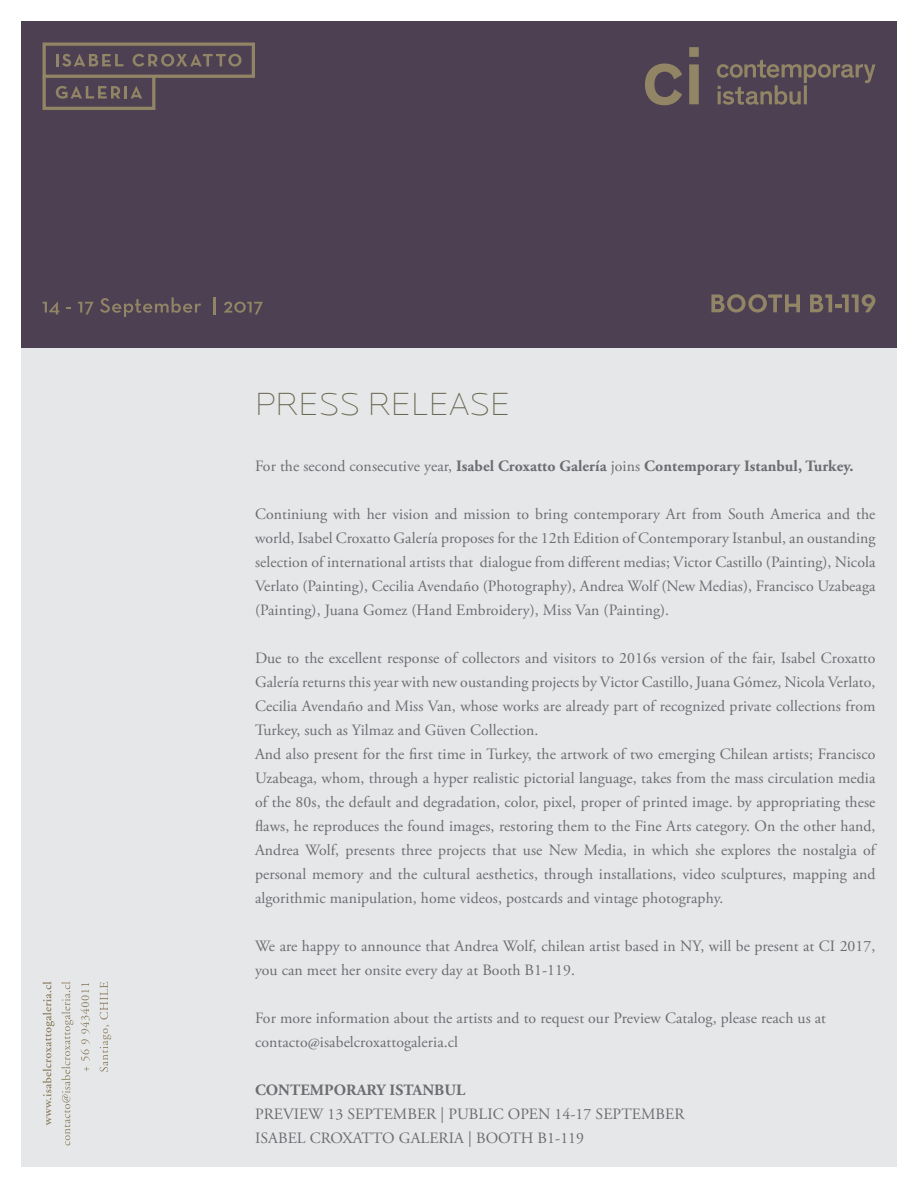
<style>
.page{position:relative;width:918px;height:1188px;background:#fff}
.page>*{position:absolute;margin:0;border:0;box-sizing:border-box;transform-origin:0 0}
.t1{font:200 33px "Locator";letter-spacing:.01em;color:#6b6952}
.t2{font:15.75px/24px "Adobe Garamond Pro";letter-spacing:.005em;color:#6c6d70;text-align:justify}
.t3{font:700 15.75px "Adobe Garamond Pro";letter-spacing:.005em;color:#6c6d70}
.s1{font-weight:400}
</style>
<div class="page">
<div style="left:21px;top:21px;width:876px;height:1146px;background:#e6e7e9"></div>
<div style="left:21px;top:21px;width:876px;height:327px;background:#4d4052"></div>
<svg style="left:43px;top:43px;width:212px;height:67px"></svg>
<svg style="left:43px;top:982px;width:11px;height:143px"></svg>
<svg style="left:61px;top:982px;width:12px;height:163px"></svg>
<svg style="left:84px;top:1067px;width:5px;height:4px"></svg>
<svg style="left:80px;top:983px;width:10px;height:78px"></svg>
<svg style="left:100px;top:982px;width:11px;height:90px"></svg>
<svg style="left:43px;top:302px;width:16px;height:13px"></svg>
<svg style="left:78px;top:302px;width:15px;height:13px"></svg>
<svg style="left:100px;top:297px;width:101px;height:20px"></svg>
<svg style="left:214px;top:297px;width:2px;height:18px"></svg>
<svg style="left:224px;top:302px;width:39px;height:13px"></svg>
<svg style="left:711px;top:294px;width:89px;height:19px"></svg>
<svg style="left:810px;top:294px;width:65px;height:18px"></svg>
<svg style="left:717px;top:60px;width:158px;height:45px"></svg>
<svg style="left:645px;top:47px;width:54px;height:58px"></svg>
<p class="t1" style="left:255px;top:387px;width:257px">PRESS RELEASE</p>
<p class="t3" style="left:255px;top:457px;width:600px"><span class="s1">For the second consecutive year,</span> Isabel Croxatto Galería <span class="s1">joins</span> Contemporary Istanbul, Turkey.</p>
<p class="t2" style="left:255px;top:503px;width:622px">Continiung with her vision and mission to bring contemporary Art from South America and the world, Isabel Croxatto Galería proposes for the 12th Edition of Contemporary Istanbul, an oustanding selection of international artists that dialogue from different medias; Victor Castillo (Painting), Nicola Verlato (Painting), Cecilia Avendaño (Photography), Andrea Wolf (New Medias), Francisco Uzabeaga (Painting), Juana Gomez (Hand Embroidery), Miss Van (Painting).</p>
<p class="t2" style="left:255px;top:647px;width:622px">Due to the excellent response of collectors and visitors to 2016s version of the fair, Isabel Croxatto Galería returns this year with new oustanding projects by Victor Castillo, Juana Gómez, Nicola Verlato, Cecilia Avendaño and Miss Van, whose works are already part of recognized private collections from Turkey, such as Yilmaz and Güven Collection.</p>
<p class="t2" style="left:255px;top:743px;width:622px">And also present for the first time in Turkey, the artwork of two emerging Chilean artists; Francisco Uzabeaga, whom, through a hyper realistic pictorial language, takes from the mass circulation media of the 80s, the default and degradation, color, pixel, proper of printed image. by appropriating these flaws, he reproduces the found images, restoring them to the Fine Arts category. On the other hand, Andrea Wolf, presents three projects that use New Media, in which she explores the nostalgia of personal memory and the cultural aesthetics, through installations, video sculptures, mapping and algorithmic manipulation, home videos, postcards and vintage photography.</p>
<p class="t2" style="left:255px;top:935px;width:622px">We are happy to announce that Andrea Wolf, chilean artist based in NY, will be present at CI 2017, you can meet her onsite every day at Booth B1-119.</p>
<p class="t2" style="left:255px;top:1007px;width:573px">For more information about the artists and to request our Preview Catalog, please reach us at</p>
<p class="t2" style="left:255px;top:1031px;width:205px">contacto@isabelcroxattogaleria.cl</p>
<p class="t3" style="left:255px;top:1081px;width:212px">CONTEMPORARY ISTANBUL</p>
<p class="t2" style="left:255px;top:1103px;width:431px">PREVIEW 13 SEPTEMBER | PUBLIC OPEN 14-17 SEPTEMBER</p>
<p class="t2" style="left:255px;top:1127px;width:331px">ISABEL CROXATTO GALERIA | BOOTH B1-119</p>
</div>
